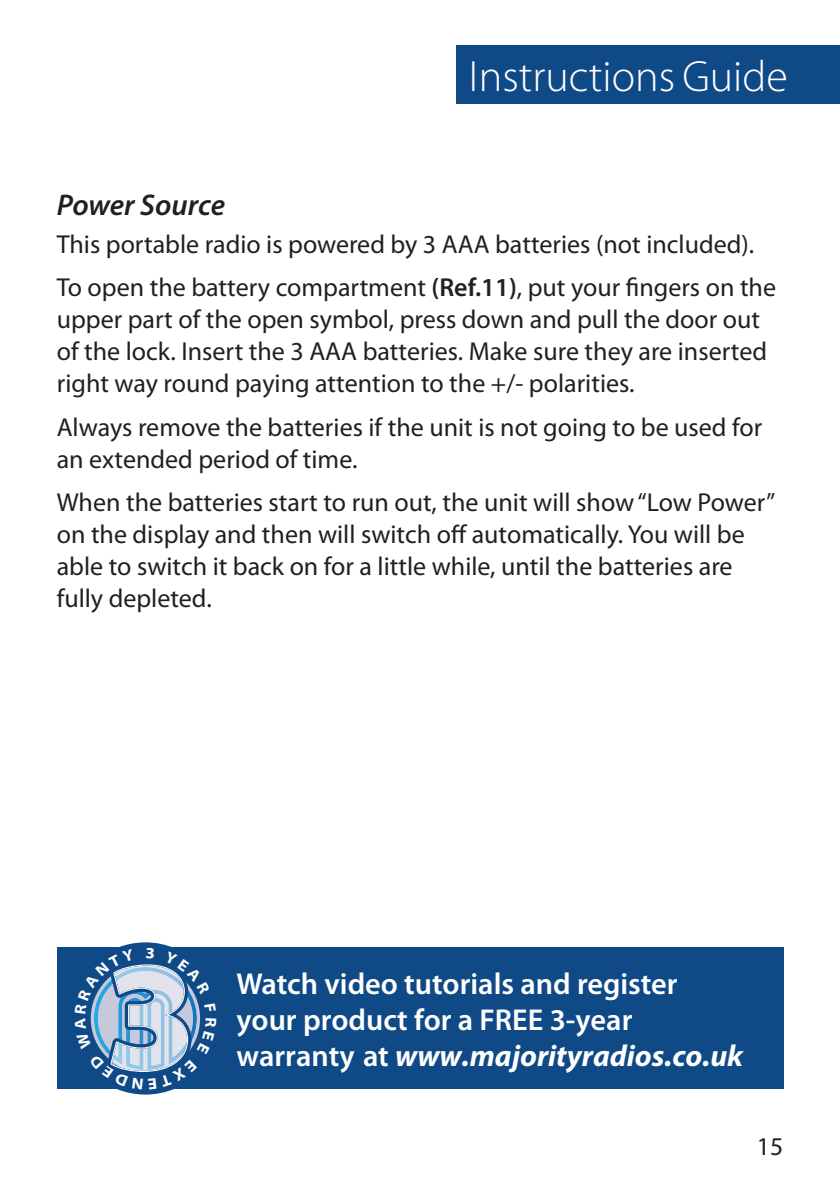
<style>
.page{position:relative;width:840px;height:1191px;background:#fff}
.page>*{position:absolute;margin:0;border:0;box-sizing:border-box;transform-origin:0 0}
.t1{font:300 44px "Myriad Pro";color:#fff}
.t2{font:600 30.4px/35.6px "Myriad Pro";color:#fff}
.t3{font:italic 600 30px "Myriad Pro";letter-spacing:-.005em;color:#231f20}
.t4{font:26px/32px "Myriad Pro";color:#231f20}
.t5{font:25.6px "Myriad Pro";color:#231f20}
.s1{font-weight:600}
.s2{font-weight:700;font-style:italic}
</style>
<div class="page">
<div style="left:57px;top:948px;width:725px;height:141px;background:#0f4a87"></div>
<div style="left:456px;top:45px;width:383px;height:58px;background:#0f4a87"></div>
<svg style="left:69px;top:942px;width:152px;height:152px"></svg>
<h1 class="t1" style="left:468px;top:59px;width:320px">Instructions Guide</h1>
<p class="t3" style="left:57px;top:194px;width:170px">Power Source</p>
<p class="t4" style="left:57px;top:225px;width:720px;line-height:43.2px">This portable radio is powered by 3 AAA batteries (not included) .<br>To open the battery compartment <span class="s1">(Ref .11)</span>, put your fingers on the</p>
<p class="t4" style="left:57px;top:306px;width:711px">upper part of the open symbol, press down and pull the door out of the lock . Insert the 3 AAA batteries . Make sure they are inserted right way round paying attention to the +/- polarities .</p>
<p class="t4" style="left:57px;top:413px;width:706px">Always remove the batteries if the unit is not going to be used for an extended period of time .</p>
<p class="t4" style="left:57px;top:488px;width:719px">When the batteries start to run out, the unit will show “Low Power” on the display and then will switch off automatically . You will be able to switch it back on for a little while, until the batteries are fully depleted .</p>
<p class="t2" style="left:236px;top:968px;width:508px">Watch video tutorials and register your product for a FREE 3-year warranty at <span class="s2">www.majorityradios.co.uk</span></p>
<p class="t5" style="left:756px;top:1136px;width:28px">15</p>
</div>
